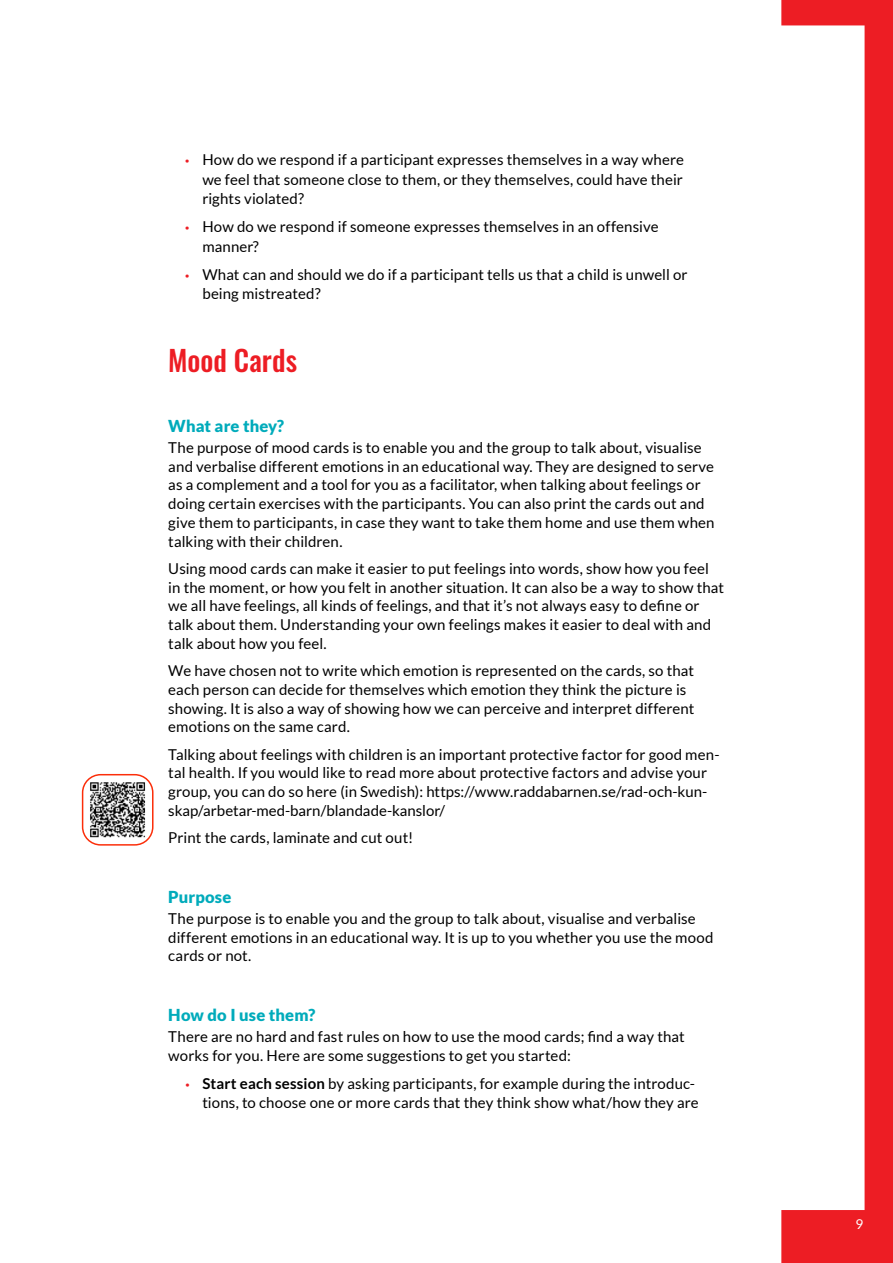
<style>
.page{position:relative;width:893px;height:1263px;background:#fff}
.page>*{position:absolute;margin:0;border:0;box-sizing:border-box;transform-origin:0 0}
.t1{font:500 28.5px "Oswald";color:#ed1d24}
.t2{font:900 16.5px "Lato";letter-spacing:.005em;color:#00abbb}
.t3{font:15px/18.8px "Lato";letter-spacing:.01em;color:#000}
.t4{font:13.5px "Lato";color:#fff}
.s1{font-family:"Myriad Pro";color:#ed1d24}
.s2{font-weight:700}
</style>
<div class="page">
<svg style="left:781px;top:0;width:112px;height:1263px"></svg>
<img style="left:88px;top:780px;width:60px;height:60px">
<div style="left:82px;top:774px;width:72px;height:72px;border:2px solid #fb2e0a;border-radius:18px"></div>
<p class="t3" style="left:202px;top:150px;width:483px;line-height:19.5px;text-align:justify;text-indent:-17px"><span class="s1">•</span> How do we respond if a participant expresses themselves in a way where we feel that someone close to them, or they themselves, could have their rights violated?</p>
<p class="t3" style="left:202px;top:217px;width:458px;line-height:19.5px;text-indent:-17px"><span class="s1">•</span> How do we respond if someone expresses themselves in an offensive manner?</p>
<p class="t3" style="left:202px;top:264px;width:487px;line-height:19.5px;text-indent:-17px"><span class="s1">•</span> What can and should we do if a participant tells us that a child is unwell or being mistreated?</p>
<h1 class="t1" style="left:168px;top:346px;width:130px">Mood Cards</h1>
<p class="t2" style="left:168px;top:416px;width:117px">What are they?</p>
<p class="t3" style="left:168px;top:438px;width:548px">The purpose of mood cards is to enable you and the group to talk about, visualise and verbalise different emotions in an educational way. They are designed to serve as a complement and a tool for you as a facilitator, when talking about feelings or doing certain exercises with the participants. You can also print the cards out and give them to participants, in case they want to take them home and use them when talking with their children.</p>
<p class="t3" style="left:168px;top:559px;width:557px">Using mood cards can make it easier to put feelings into words, show how you feel in the moment, or how you felt in another situation. It can also be a way to show that we all have feelings, all kinds of feelings, and that it’s not always easy to define or talk about them. Understanding your own feelings makes it easier to deal with and talk about how you feel.</p>
<p class="t3" style="left:168px;top:661px;width:528px">We have chosen not to write which emotion is represented on the cards, so that each person can decide for themselves which emotion they think the picture is showing. It is also a way of showing how we can perceive and interpret different emotions on the same card.</p>
<p class="t3" style="left:168px;top:745px;width:553px">Talking about feelings with children is an important protective factor for good men&shy;tal health. If you would like to read more about protective factors and advise your group, you can do so here (in Swedish): https://www.raddabarnen.se/rad-och-kun&shy;skap/arbetar-med-barn/blandade-kanslor/</p>
<p class="t3" style="left:168px;top:828px;width:246px">Print the cards, laminate and cut out!</p>
<p class="t2" style="left:168px;top:887px;width:65px">Purpose</p>
<p class="t3" style="left:168px;top:909px;width:547px">The purpose is to enable you and the group to talk about, visualise and verbalise different emotions in an educational way. It is up to you whether you use the mood cards or not.</p>
<p class="t2" style="left:168px;top:1005px;width:149px">How do I use them?</p>
<p class="t3" style="left:168px;top:1027px;width:518px">There are no hard and fast rules on how to use the mood cards; find a way that works for you. Here are some suggestions to get you started:</p>
<p class="t3" style="left:185px;top:1073px;width:515px;line-height:19.5px;text-align:right"><span class="s1">•</span> <span class="s2">Start each session</span> by asking participants, for example during the introduc&shy;tions, to choose one or more cards that they think show what/how they are</p>
<p class="t4" style="left:855px;top:1216px;width:9px">9</p>
</div>
